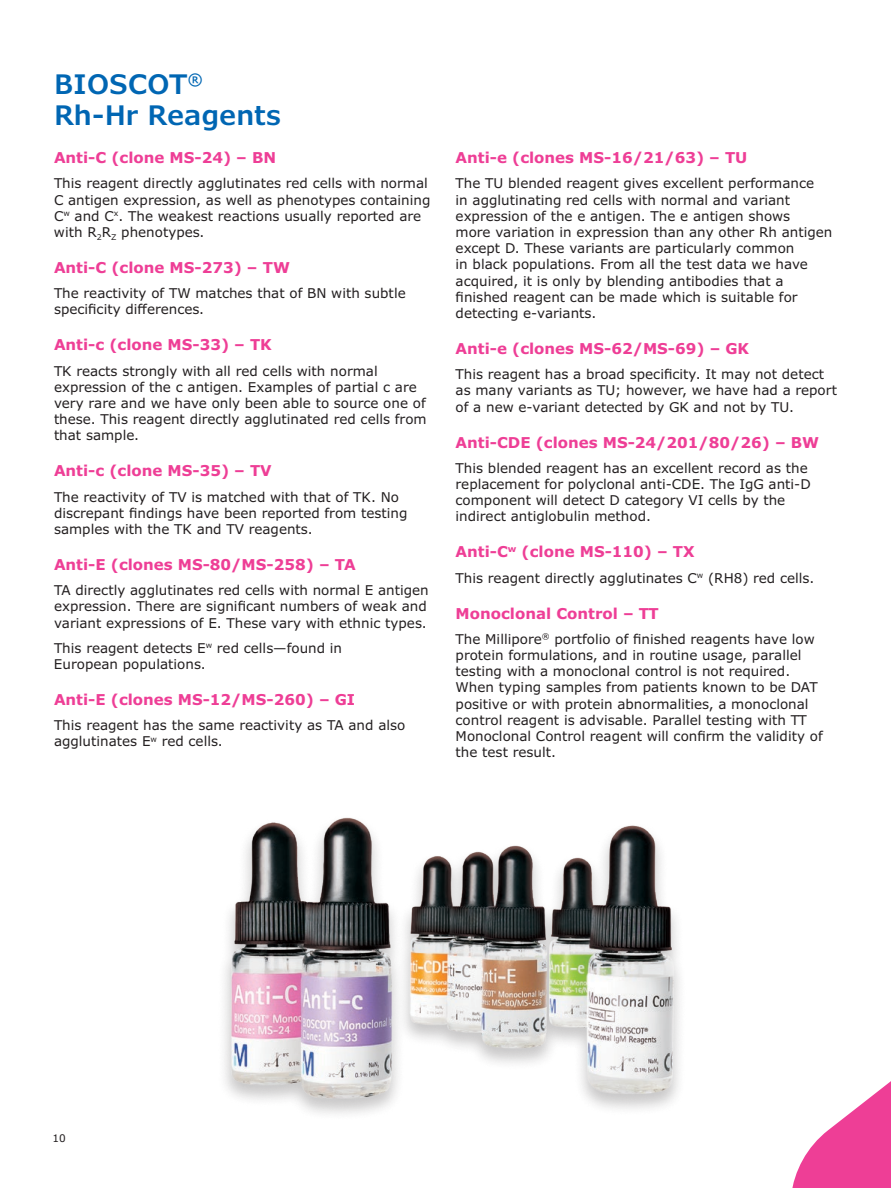
<style>
.page{position:relative;width:891px;height:1188px;background:#fff}
.page>*{position:absolute;margin:0;border:0;box-sizing:border-box;transform-origin:0 0}
.t1{font:600 27px/31.5px "Verdana Pro";color:#0066b3}
.t2{font:700 15px "Verdana Pro";color:#ee3e96}
.t3{font:13.5px/16.2px "Verdana Pro";color:#231f20}
.t4{font:10.5px "Verdana Pro";color:#231f20}
</style>
<div class="page">
<svg style="left:792px;top:1081px;width:99px;height:107px"></svg>
<img style="left:224px;top:817px;width:456px;height:297px">
<h1 class="t1" style="left:54px;top:69px;width:229px">BIOSCOT<sup>®<br></sup>Rh-Hr Reagents</h1>
<p class="t2" style="left:54px;top:148px;width:224px">Anti-C (clone MS-24) – BN</p>
<p class="t3" style="left:54px;top:176px;width:378px">This reagent directly agglutinates red cells with normal C antigen expression, as well as phenotypes containing C<sup>w</sup> and C<sup>x</sup>. The weakest reactions usually reported are with R<sub>2</sub>R<sub>Z</sub> phenotypes.</p>
<p class="t2" style="left:54px;top:258px;width:237px">Anti-C (clone MS-273) – TW</p>
<p class="t3" style="left:54px;top:285px;width:353px">The reactivity of TW matches that of BN with subtle specificity differences.</p>
<p class="t2" style="left:54px;top:335px;width:219px">Anti-c (clone MS-33) – TK</p>
<p class="t3" style="left:54px;top:363px;width:374px">TK reacts strongly with all red cells with normal expression of the c antigen. Examples of partial c are very rare and we have only been able to source one of these. This reagent directly agglutinated red cells from that sample.</p>
<p class="t2" style="left:54px;top:461px;width:219px">Anti-c (clone MS-35) – TV</p>
<p class="t3" style="left:54px;top:489px;width:355px">The reactivity of TV is matched with that of TK. No discrepant findings have been reported from testing samples with the TK and TV reagents.</p>
<p class="t2" style="left:54px;top:555px;width:303px">Anti-E (clones MS-80/MS-258) – TA</p>
<p class="t3" style="left:54px;top:582px;width:376px">TA directly agglutinates red cells with normal E antigen expression. There are significant numbers of weak and variant expressions of E. These vary with ethnic types.</p>
<p class="t3" style="left:54px;top:640px;width:290px">This reagent detects E<sup>w</sup> red cells—found in<br>European populations.</p>
<p class="t2" style="left:54px;top:690px;width:303px">Anti-E (clones MS-12/MS-260) – GI</p>
<p class="t3" style="left:54px;top:717px;width:353px">This reagent has the same reactivity as TA and also agglutinates E<sup>w</sup> red cells.</p>
<p class="t2" style="left:456px;top:148px;width:293px">Anti-e (clones MS-16/21/63) – TU</p>
<p class="t3" style="left:456px;top:176px;width:378px">The TU blended reagent gives excellent performance<br>in agglutinating red cells with normal and variant expression of the e antigen. The e antigen shows<br>more variation in expression than any other Rh antigen except D. These variants are particularly common<br>in black populations. From all the test data we have acquired, it is only by blending antibodies that a finished reagent can be made which is suitable for detecting e-variants.</p>
<p class="t2" style="left:456px;top:339px;width:295px">Anti-e (clones MS-62/MS-69) – GK</p>
<p class="t3" style="left:456px;top:366px;width:383px">This reagent has a broad specificity. It may not detect as many variants as TU; however, we have had a report of a new e-variant detected by GK and not by TU.</p>
<p class="t2" style="left:456px;top:432px;width:365px">Anti-CDE (clones MS-24/201/80/26) – BW</p>
<p class="t3" style="left:456px;top:460px;width:357px">This blended reagent has an excellent record as the replacement for polyclonal anti-CDE. The IgG anti-D component will detect D category VI cells by the indirect antiglobulin method.</p>
<p class="t2" style="left:456px;top:542px;width:241px">Anti-C<sup>w</sup> (clone MS-110) – TX</p>
<p class="t3" style="left:456px;top:570px;width:360px">This reagent directly agglutinates C<sup>w</sup> (RH8) red cells.</p>
<p class="t2" style="left:456px;top:603px;width:205px">Monoclonal Control – TT</p>
<p class="t3" style="left:456px;top:631px;width:369px">The Millipore<sup>®</sup> portfolio of finished reagents have low protein formulations, and in routine usage, parallel testing with a monoclonal control is not required.<br>When typing samples from patients known to be DAT positive or with protein abnormalities, a monoclonal control reagent is advisable. Parallel testing with TT Monoclonal Control reagent will confirm the validity of the test result.</p>
<p class="t4" style="left:53px;top:1131px;width:15px">10</p>
</div>
